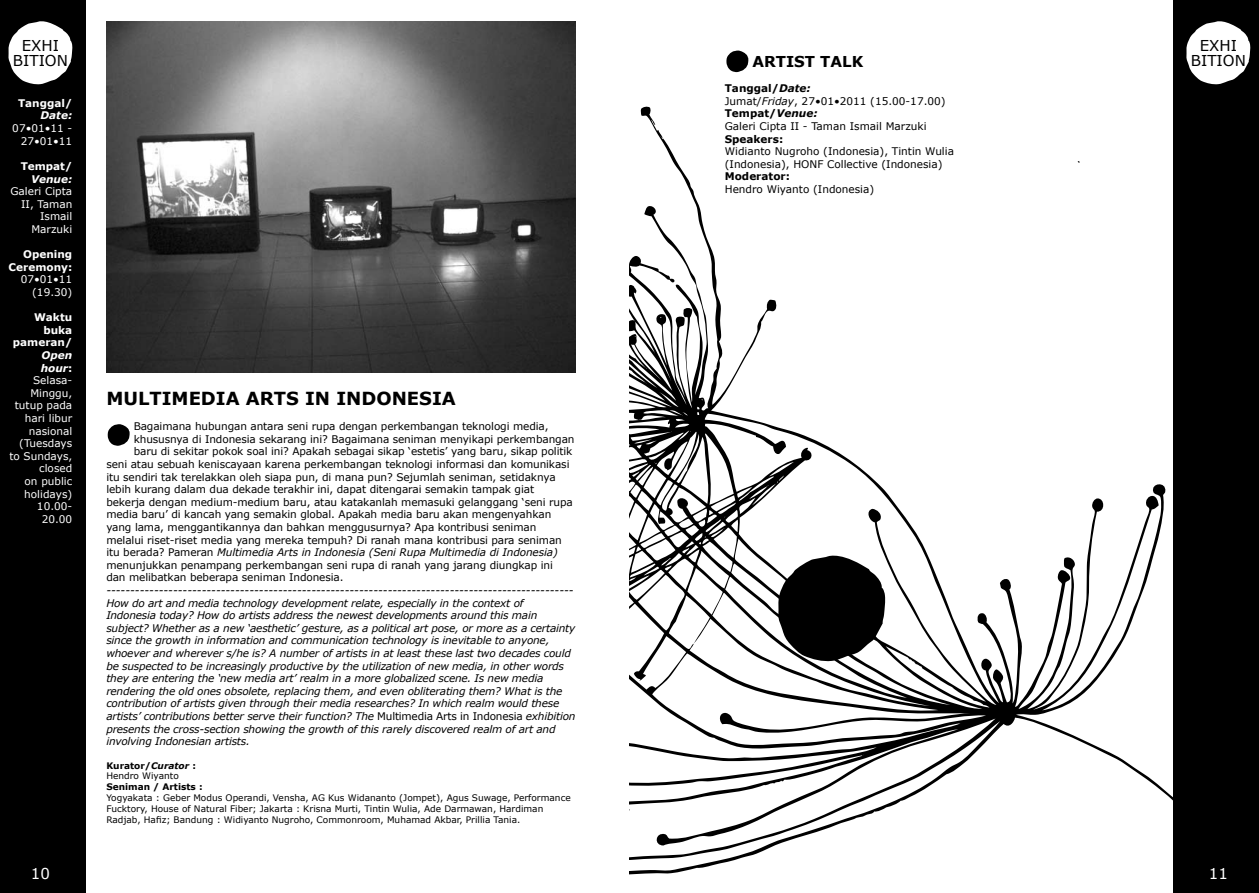
<style>
.page{position:relative;width:1259px;height:893px;background:#fff}
.page>*{position:absolute;margin:0;border:0;box-sizing:border-box;transform-origin:0 0}
.t1{font:700 18px "Verdana";color:#000}
.t2{font:15px/15px "Verdana";color:#000}
.t3{font:700 15px "Verdana";color:#000}
.t4{font:15px "Verdana";color:#fff}
.t5{font:italic 10.5px/12.6px "Verdana";letter-spacing:-.02em;color:#000}
.t6{font:10.5px/12.6px "Verdana";letter-spacing:-.01em;color:#000}
.t7{font:10.5px/12.6px "Verdana";color:#fff;text-align:right}
.t8{font:700 10.5px/12.6px "Verdana";color:#fff;text-align:right}
.t9{font:700 10.5px "Verdana";color:#000}
.t10{font:italic 700 10.5px "Verdana";color:#fff}
.t11{font:9px/10.8px "Verdana";color:#000}
.t12{font:700 9px "Verdana";color:#000}
.s1{font-weight:700;font-style:italic}
.s2{font-weight:700}
.s3{font-style:italic}
.s4{font-style:normal}
</style>
<div class="page">
<div style="left:0;top:0;width:85px;height:893px;background:#000"></div>
<svg style="left:8px;top:21px;width:65px;height:64px"></svg>
<div style="left:1174px;top:0;width:85px;height:893px;background:#000"></div>
<svg style="left:1186px;top:21px;width:64px;height:64px"></svg>
<svg style="left:629px;top:106px;width:545px;height:771px"></svg>
<img style="left:106px;top:21px;width:469px;height:352px">
<svg style="left:777px;top:551px;width:108px;height:111px"></svg>
<svg style="left:108px;top:424px;width:22px;height:22px"></svg>
<svg style="left:726px;top:50px;width:22px;height:22px"></svg>
<h2 class="t2" style="left:13px;top:38px;width:57px;text-indent:9px">exhi bition</h2>
<h2 class="t2" style="left:1190px;top:38px;width:57px;text-indent:9px">exhi bition</h2>
<p class="t8" style="left:18px;top:96px;width:56px">Tanggal/</p>
<p class="t10" style="left:41px;top:109px;width:33px">Date:</p>
<p class="t7" style="left:12px;top:122px;width:61px">07•01•11 -<br>27•01•11</p>
<p class="t8" style="left:21px;top:159px;width:53px">Tempat/</p>
<p class="t10" style="left:31px;top:172px;width:43px">Venue:</p>
<p class="t7" style="left:10px;top:185px;width:63px">Galeri Cipta<br>II, Taman<br>Ismail<br>Marzuki</p>
<p class="t8" style="left:9px;top:248px;width:65px">Opening<br>Ceremony:</p>
<p class="t7" style="left:21px;top:273px;width:53px">07•01•11 (19.30)</p>
<p class="t8" style="left:13px;top:311px;width:61px">Waktu buka pameran/</p>
<p class="t7" style="left:9px;top:348px;width:64px"><span class="s1">Open hour</span><span class="s2">:<br></span>Selasa-<br>Minggu, tutup pada hari libur nasional (Tuesdays to Sundays, closed<br>on public holidays)<br>10.00-<br>20.00</p>
<h2 class="t3" style="left:752px;top:52px;width:112px">ARTIST TALK</h2>
<p class="t6" style="left:725px;top:82px;width:222px"><span class="s2">Tanggal/</span><span class="s1">Date:<br></span>Jumat/<span class="s3">Friday</span>, 27•01•2011 (15.00-17.00)<br><span class="s2">Tempat/</span><span class="s1">Venue:<br></span>Galeri Cipta II - Taman Ismail Marzuki</p>
<p class="t9" style="left:725px;top:132px;width:60px">Speakers:</p>
<p class="t6" style="left:725px;top:145px;width:231px">Widianto N ugroho (Indonesia), Tintin Wulia (Indonesia), HON F Collective (Indonesia)</p>
<p class="t9" style="left:725px;top:170px;width:67px">Moderator:</p>
<p class="t6" style="left:725px;top:183px;width:151px">Hendro Wiyanto (Indonesia)</p>
<h1 class="t1" style="left:106px;top:387px;width:351px">MULTIMEDIA ARTS IN INDONESIA</h1>
<p class="t6" style="left:134px;top:420px;width:416px">Bagaimana hubungan antara seni rupa dengan perkembangan teknologi media,</p>
<p class="t6" style="left:134px;top:432px;width:442px">khususnya di Indonesia sekarang ini? Bagaimana seniman menyikapi perkembangan</p>
<p class="t6" style="left:134px;top:445px;width:440px">baru di sekitar pokok soal ini? Apakah sebagai sikap ‘estetis’ yang baru, sikap politik</p>
<p class="t6" style="left:106px;top:457px;width:465px">seni atau sebuah keniscayaan karena perkembangan teknologi informasi dan komunikasi</p>
<p class="t6" style="left:106px;top:470px;width:451px">itu sendiri tak terelakkan oleh siapa pun, di mana pun? Sejumlah seniman, setidaknya</p>
<p class="t6" style="left:106px;top:483px;width:429px">lebih kurang dalam dua dekade terakhir ini, dapat ditengarai semakin tampak giat</p>
<p class="t6" style="left:106px;top:495px;width:468px">bekerja dengan medium-medium baru, atau katakanlah memasuki gelanggang ‘seni rupa</p>
<p class="t6" style="left:106px;top:508px;width:446px">media baru’ di kancah yang semakin global. Apakah media baru akan mengenyahkan</p>
<p class="t6" style="left:106px;top:520px;width:431px">yang lama, menggantikannya dan bahkan menggusurnya? Apa kontribusi seniman</p>
<p class="t6" style="left:106px;top:533px;width:457px">melalui riset-riset media yang mereka tempuh? Di ranah mana kontribusi para seniman</p>
<p class="t5" style="left:106px;top:546px;width:453px"><span class="s4">itu berada? Pameran</span> Multimedia Arts in Indonesia (Seni Rupa Multimedia di Indonesia)</p>
<p class="t6" style="left:106px;top:558px;width:448px">menunjukkan penampang perkembangan seni rupa di ranah yang jarang diungkap ini</p>
<p class="t6" style="left:106px;top:571px;width:239px">dan melibatkan beberapa seniman Indonesia.</p>
<p class="t5" style="left:106px;top:583px;width:470px">-------------------------------------------------------------------------------------------------- How do art and media technology development relate, especially in the context of Indonesia today? How do artists address the newest developments around this main subject? Whether as a new ‘aesthetic’ gesture, as a political art pose, or more as a certainty since the growth in information and communication technology is inevitable to anyone, whoever and wherever s/he is? A number of artists in at least these last two decades could be suspected to be increasingly productive by the utilization of new media, in other words they are entering the ‘new media art’ realm in a more globalized scene. Is new media rendering the old ones obsolete, replacing them, and even obliterating them? What is the contribution of artists given through their media researches? In which realm would these artists’ contributions better serve their function? The <span class="s4">Multimedia Arts in Indonesia</span> exhibition presents the cross-section showing the growth of this rarely discovered realm of art and involving Indonesian artists.</p>
<p class="t11" style="left:106px;top:760px;width:91px"><span class="s2">Kurator/</span><span class="s1">Curator</span> <span class="s2">:<br></span>Hendro Wiyanto</p>
<p class="t12" style="left:106px;top:781px;width:98px">Seniman / Artists :</p>
<p class="t11" style="left:106px;top:792px;width:466px">Yogyakata : Geber Modus Operandi, Vensha, AG Kus Widananto (Jompet), Agus Suwage, Performance<br>Fucktory, House of Natural Fiber; Jakarta : Krisna Murti, Tintin Wulia, Ade Darmawan, Hardiman<br>Radjab, Hafiz; Bandung : Widiyanto Nugroho, Commonroom, Muhamad Akbar, Prillia Tania.</p>
<h2 class="t4" style="left:31px;top:864px;width:21px">10</h2>
<h2 class="t4" style="left:1208px;top:864px;width:21px">11</h2>
</div>
